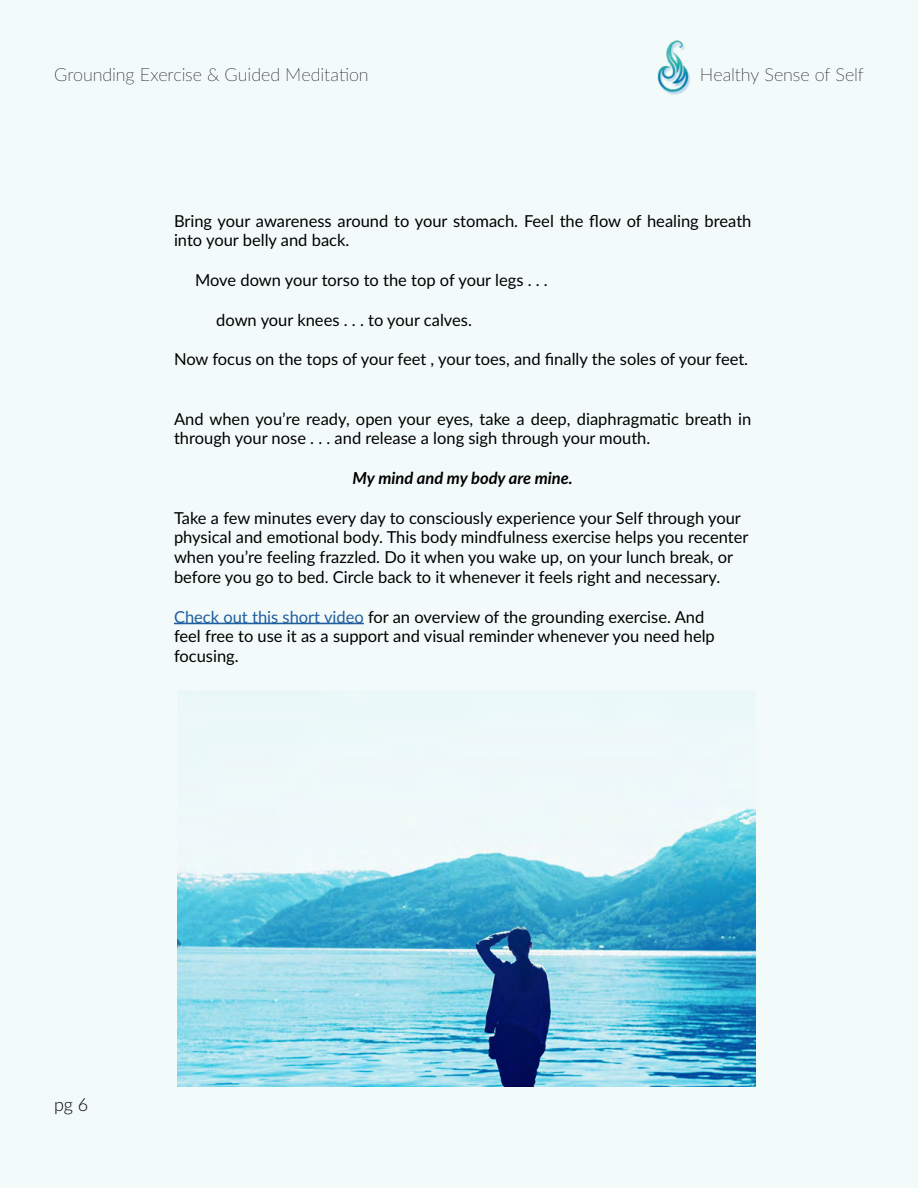
<style>
.page{position:relative;width:918px;height:1188px;background:#f3fbfa}
.page>*{position:absolute;margin:0;border:0;box-sizing:border-box;transform-origin:0 0}
.t1{font:100 18px "Lato";letter-spacing:-.005em;color:#000}
.t2{font:300 18px "Lato";color:#000}
.t3{font:16.5px/19.8px "Lato";color:#000}
.t4{font:italic 700 16.5px "Lato";color:#000}
.s1{color:#215e9e}
</style>
<div class="page">
<img style="left:657px;top:40px;width:34px;height:55px">
<hr style="left:174px;top:623px;width:190px;height:1px;background:#215e9e">
<img style="left:177px;top:805px;width:579px;height:281px">
<p class="t1" style="left:54px;top:62px;width:316px">Grounding Exercise &amp; Guided Meditation</p>
<p class="t1" style="left:700px;top:62px;width:166px">Healthy Sense of Self</p>
<p class="t3" style="left:174px;top:210px;width:579px">Bring your awareness around to your stomach. Feel the flow of healing breath into your belly and back.</p>
<p class="t3" style="left:195px;top:269px;width:354px">Move down your torso to the top of your legs . . .</p>
<p class="t3" style="left:216px;top:309px;width:257px">down your knees . . . to your calves.</p>
<p class="t3" style="left:174px;top:349px;width:576px">Now focus on the tops of your feet , your toes, and finally the soles of your feet.</p>
<p class="t3" style="left:174px;top:408px;width:579px">And when you’re ready, open your eyes, take a deep, diaphragmatic breath in through your nose . . . and release a long sigh through your mouth.</p>
<p class="t4" style="left:353px;top:466px;width:222px">My mind and my body are mine.</p>
<p class="t3" style="left:174px;top:507px;width:576px">Take a few minutes every day to consciously experience your Self through your physical and emotional body. This body mindfulness exercise helps you recenter when you’re feeling frazzled. Do it when you wake up, on your lunch break, or before you go to bed. Circle back to it whenever it feels right and necessary.</p>
<p class="t3" style="left:174px;top:606px;width:542px"><span class="s1">Check out this short video</span> for an overview of the grounding exercise. And feel free to use it as a support and visual reminder whenever you need help focusing.</p>
<p class="t2" style="left:54px;top:1092px;width:36px">pg 6</p>
</div>
